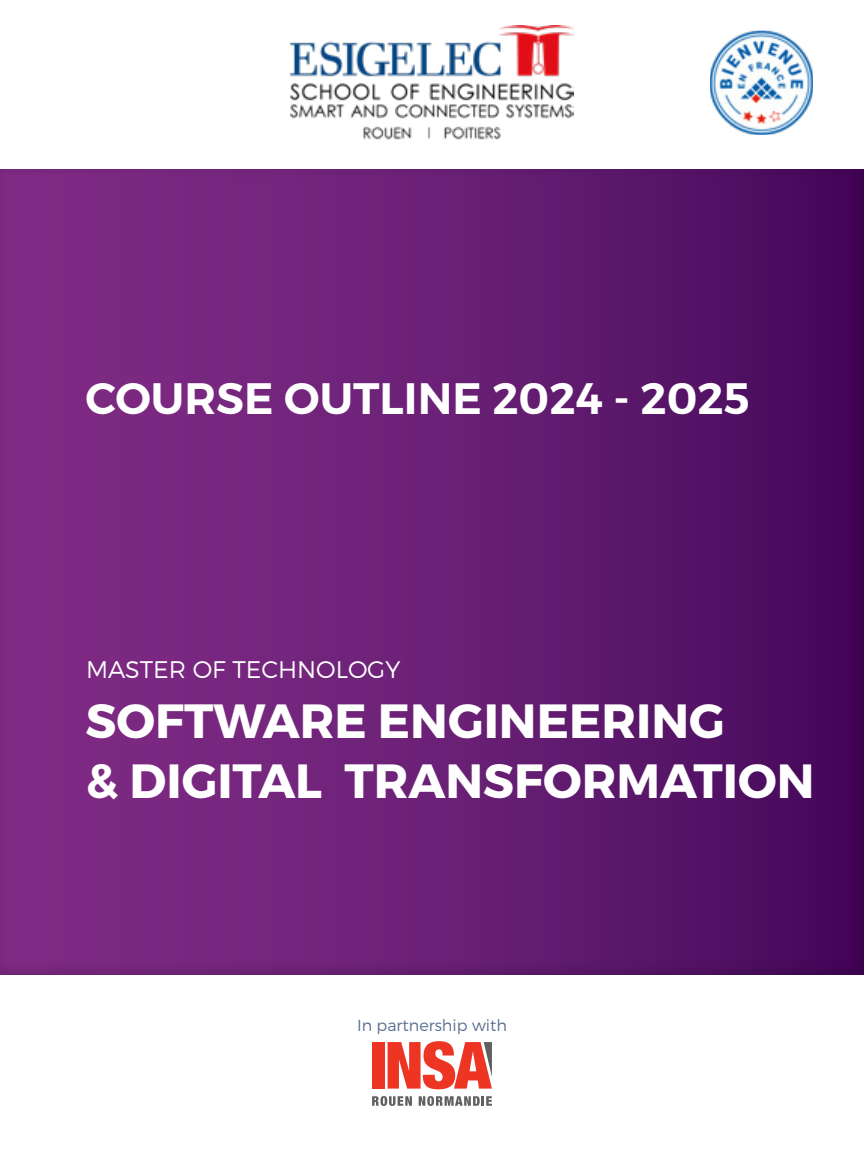
<style>
.page{position:relative;width:864px;height:1152px;background:#fff}
.page>*{position:absolute;margin:0;border:0;box-sizing:border-box;transform-origin:0 0}
.t1{font:48px/60px "Trueno Bd";color:#fff}
.t2{font:44px "Trueno S Bd";color:#fff}
.t3{font:24px "Trueno Lt";color:#fff}
.t4{font:16px "Trueno Lt";color:#5b6f91}
</style>
<div class="page">
<div style="left:0;top:157px;width:864px;height:818px;background:#000;opacity:.19"></div>
<div style="left:372px;top:1042px;width:12px;height:47px;background:#ee3524"></div>
<svg style="left:388px;top:1041px;width:104px;height:48px"></svg>
<svg style="left:372px;top:1096px;width:40px;height:10px"></svg>
<svg style="left:419px;top:1096px;width:73px;height:10px"></svg>
<img style="left:291px;top:25px;width:282px;height:115px">
<img style="left:710px;top:31px;width:102px;height:103px">
<p class="t2" style="left:86px;top:371px;width:666px">COURSE OUTLINE 2024 - 2025</p>
<p class="t3" style="left:86px;top:655px;width:316px">MASTER OF TECHNOLOGY</p>
<p class="t1" style="left:86px;top:692px;width:730px">SOFTWARE ENGINEERING<br>&amp; DIGITAL TRANSFORMATION</p>
<p class="t4" style="left:357px;top:1016px;width:151px">In partnership with</p>
</div>
